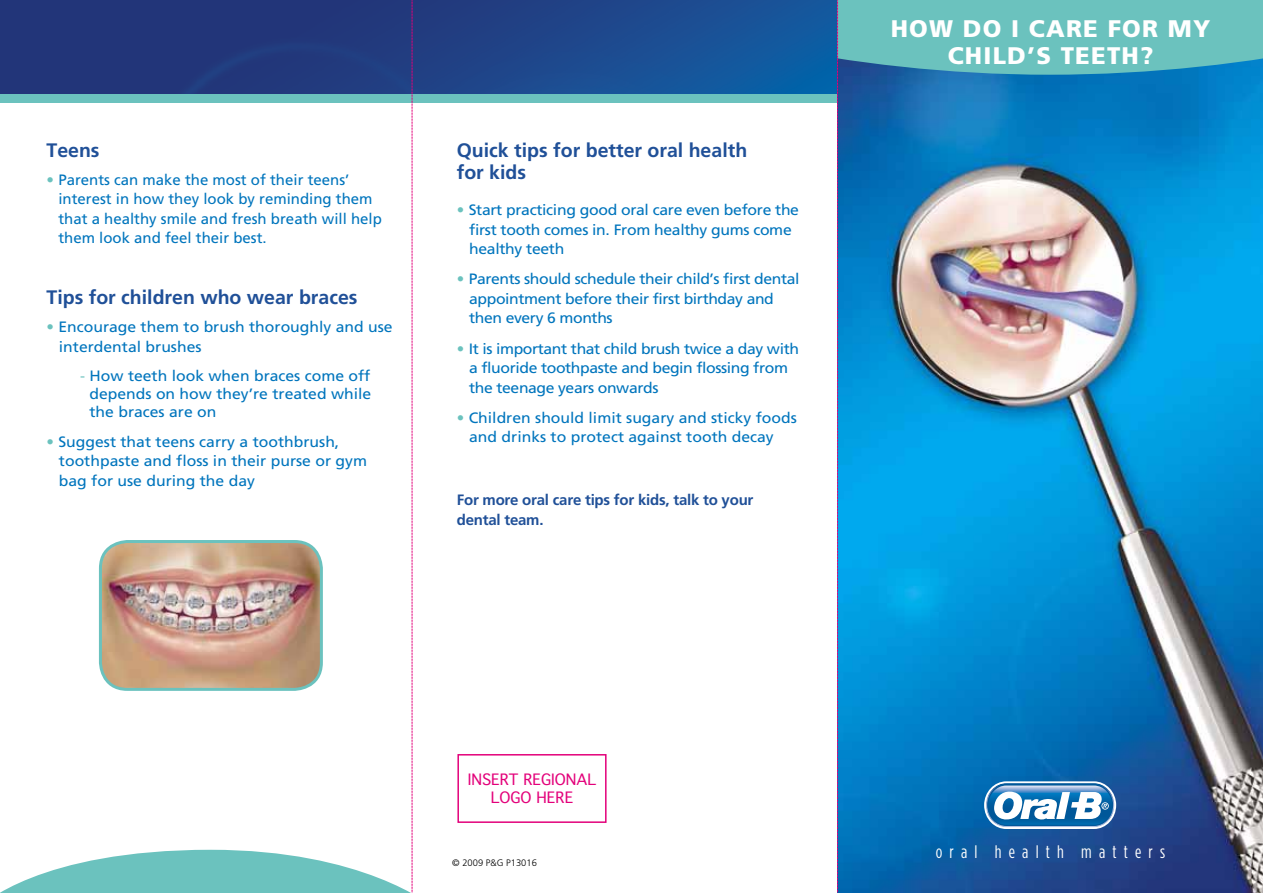
<style>
.page{position:relative;width:1263px;height:893px;background:#fff}
.page>*{position:absolute;margin:0;border:0;box-sizing:border-box;transform-origin:0 0}
.t1{font:900 24px/27px "Frutiger LT";letter-spacing:.05em;color:#fff;text-align:center}
.t2{font:700 19.5px/22.5px "Frutiger LT";color:#205098}
.t3{font:18px "Gotham Condensed";letter-spacing:.4em;color:#fff}
.t4{font:15px/19.5px "Frutiger LT";color:#0075bd;scale:1.05 1}
.t5{font:15px/19.5px "Frutiger LT";letter-spacing:-.025em;color:#0075bd;scale:1.05 1}
.t6{font:15px/19.5px "Frutiger LT";color:#0075bd}
.t7{font:15px/19.5px "Frutiger LT";letter-spacing:-.02em;color:#0075bd;scale:1.05 1}
.t8{font:700 15px/19.5px "Frutiger LT";letter-spacing:-.015em;color:#205098}
.t9{font:15px/18px "Geneva";color:#e3007a;text-align:center}
.t10{font:300 9.3px "Frutiger LT";color:#000}
.s1{color:#6bc2be}
</style>
<div class="page">
<img style="left:413px;top:0;width:424px;height:95px">
<div style="left:0;top:95px;width:853px;height:8px;background:#6bc2be"></div>
<div style="left:457px;top:754px;width:149px;height:69px;border:2px solid #e3007a"></div>
<svg style="left:0;top:0;width:413px;height:893px"></svg>
<img style="left:837px;top:0;width:426px;height:893px">
<h2 class="t2" style="left:46px;top:139px;width:55px">Teens</h2>
<p class="t6" style="left:58px;top:170px;width:325px;text-indent:-12px"><span class="s1">•</span> Parents can make the most of their teens’ interest in how they look by reminding them that a healthy smile and fresh breath will help them look and feel their best.</p>
<h2 class="t2" style="left:46px;top:286px;width:312px">Tips for children who wear braces</h2>
<p class="t4" style="left:59px;top:317px;width:319px;text-indent:-12px"><span class="s1">•</span> Encourage them to brush thoroughly and use interdental brushes</p>
<p class="t4" style="left:89px;top:366px;width:270px;line-height:18px;text-align:justify;text-indent:-9px"><span class="s1">-</span> How teeth look when braces come off depends on how they’re treated while the braces are on</p>
<p class="t4" style="left:59px;top:432px;width:295px;text-indent:-12px"><span class="s1">•</span> Suggest that teens carry a toothbrush, toothpaste and floss in their purse or gym bag for use during the day</p>
<h2 class="t2" style="left:457px;top:139px;width:292px">Quick tips for better oral health for kids</h2>
<p class="t7" style="left:469px;top:200px;width:316px;text-indent:-12px"><span class="s1">•</span> Start practicing good oral care even before the first tooth comes in. From healthy gums come healthy teeth</p>
<p class="t5" style="left:469px;top:269px;width:316px;text-indent:-12px"><span class="s1">•</span> Parents should schedule their child’s first dental appointment before their first birthday and then every 6 months</p>
<p class="t5" style="left:469px;top:339px;width:316px;text-indent:-12px"><span class="s1">•</span> It is important that child brush twice a day with a fluoride toothpaste and begin flossing from the teenage years onwards</p>
<p class="t4" style="left:469px;top:408px;width:314px;text-indent:-12px"><span class="s1">•</span> Children should limit sugary and sticky foods and drinks to protect against tooth decay</p>
<p class="t8" style="left:457px;top:490px;width:298px">For more oral care tips for kids, talk to your dental team.</p>
<h1 class="t1" style="left:891px;top:15px;width:321px">HOW DO I CARE FOR MY<br>CHILD’S TEETH?</h1>
<p class="t9" style="left:468px;top:771px;width:130px">INSERT REGIONAL<br>LOGO HERE</p>
<p class="t10" style="left:452px;top:858px;width:86px">© 2009 P&amp;G P13016</p>
<p class="t3" style="left:936px;top:842px;width:231px">oral health matters</p>
</div>
